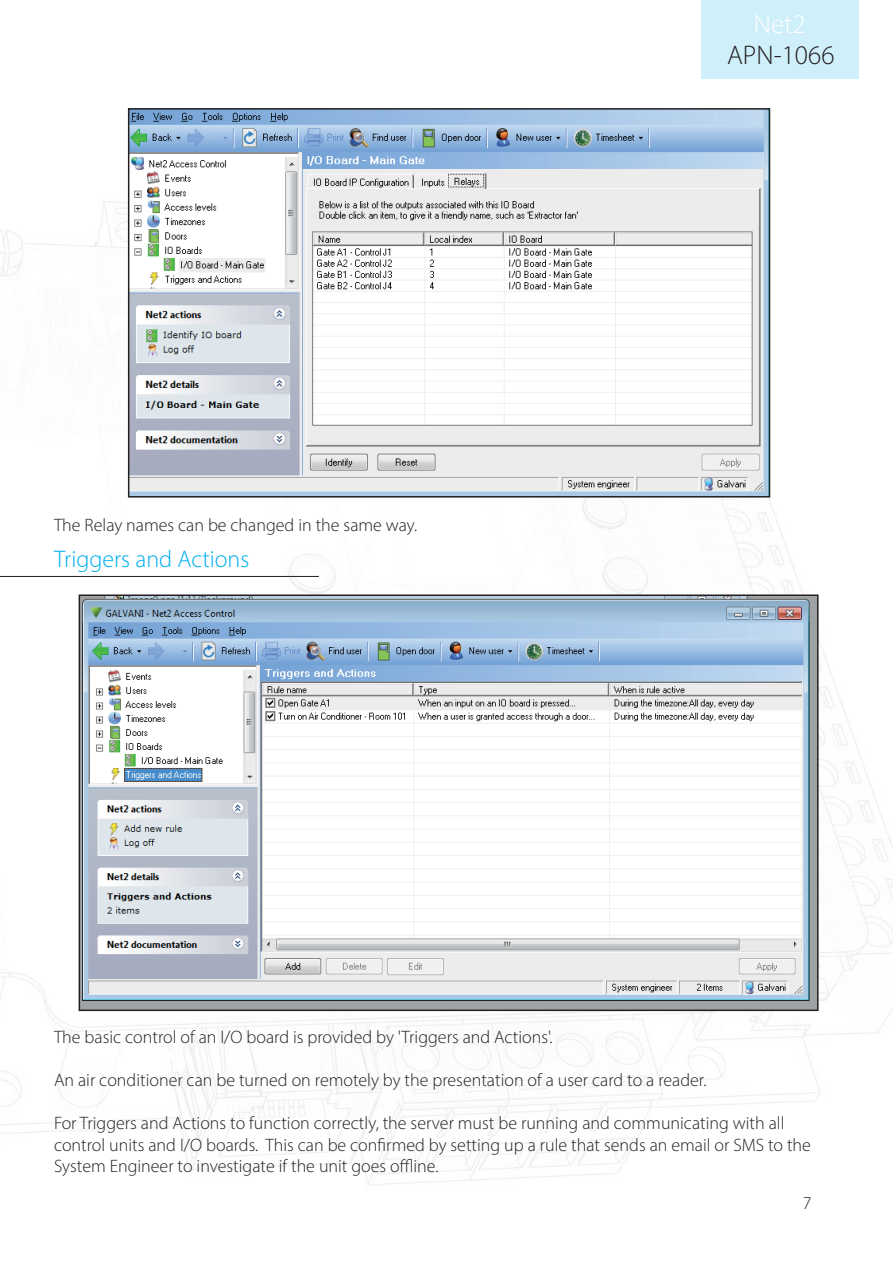
<style>
.page{position:relative;width:893px;height:1263px;background:#fff}
.page>*{position:absolute;margin:0;border:0;box-sizing:border-box;transform-origin:0 0}
.t1{font:300 27px "Myriad Pro";color:#231f20}
.t2{font:300 27px "Myriad Pro";color:#fff}
.Section_title{font:300 24px "Myriad Pro";color:#00aeef}
.Text_-_12pt{font:300 18px/21.6px "Myriad Pro";color:#231f20}
</style>
<div class="page">
<div style="left:702px;top:0;width:157px;height:79px;background:#cfeffb"></div>
<img style="left:131px;top:111px;width:636px;height:383px">
<div style="left:128px;top:108px;width:642px;height:389px;border:2px solid #231f20"></div>
<hr style="left:0;top:576px;width:319px;height:1px;background:#231f20">
<img style="left:82px;top:597px;width:734px;height:411px">
<div style="left:79px;top:594px;width:740px;height:417px;border:2px solid #231f20"></div>
<h1 class="t2" style="left:754px;top:8px;width:53px">Net2</h1>
<p class="Text_-_12pt" style="left:54px;top:514px;width:365px">The Relay names can be changed in the same way.</p>
<p class="Section_title" style="left:54px;top:544px;width:197px">Triggers and Actions</p>
<h1 class="t1" style="left:727px;top:39px;width:109px">APN-1066</h1>
<p class="Text_-_12pt" style="left:54px;top:1026px;width:500px">The basic control of an I/O board is provided by 'Triggers and Actions'.</p>
<p class="Text_-_12pt" style="left:54px;top:1069px;width:654px">An air conditioner can be turned on remotely by the presentation of a user card to a reader.</p>
<p class="Text_-_12pt" style="left:54px;top:1112px;width:758px">For Triggers and Actions to function correctly, the server must be running and communicating with all control units and I/O boards. This can be confirmed by setting up a rule that sends an email or SMS to the<br>System Engineer to investigate if the unit goes offline.</p>
<p class="Text_-_12pt" style="left:803px;top:1192px;width:10px">7</p>
</div>
